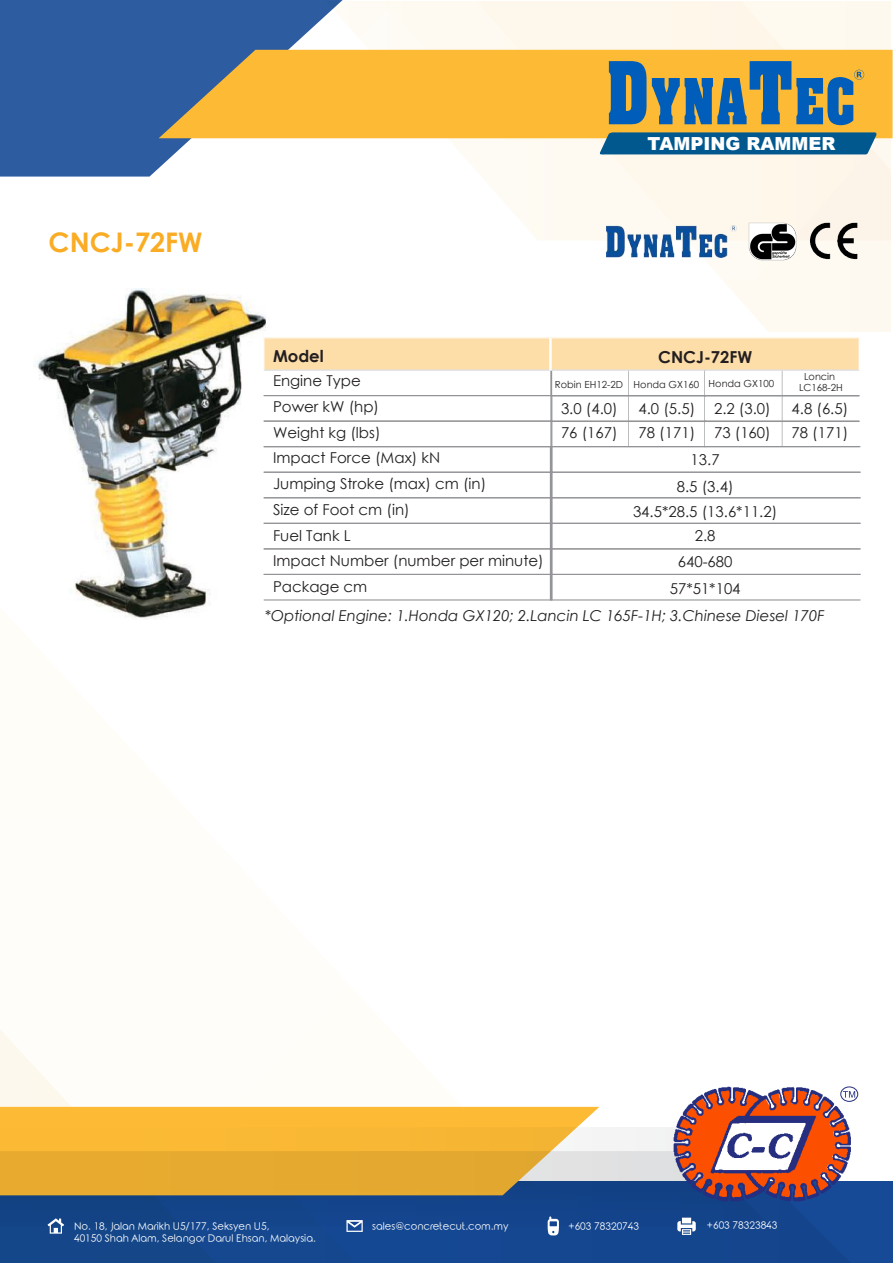
<style>
.page{position:relative;width:893px;height:1263px;background:#fff}
.page>*{position:absolute;margin:0;border:0;box-sizing:border-box;transform-origin:0 0}
.t1{font:700 27px "Century Gothic";color:#f9ac24}
.t2{font:900 18px "Arial";color:#fff}
.t3{font:700 16.5px "Century Gothic";color:#231f20}
.t4{font:15px/25.8px "Century Gothic";color:#231f20;text-align:center}
.t5{font:italic 15px "Century Gothic";color:#231f20}
.t6{font:10.05px/12.1px "Rounded Elegance";color:#fff}
.t7{font:9.75px/11.7px "Century Gothic";color:#231f20;text-align:center}
</style>
<div class="page">
<div style="left:0;top:1181px;width:893px;height:82px;background:#164a96"></div>
<svg style="left:0;top:0;width:387px;height:177px;fill:#2d5ca0"></svg>
<svg style="left:159px;top:50px;width:734px;height:88px;fill:#fdbb35"></svg>
<div style="left:0;top:1107px;width:599px;height:20px;background:#fdbb35"></div>
<svg style="left:0;top:1127px;width:850px;height:136px"></svg>
<svg style="left:0;top:1151px;width:771px;height:75px"></svg>
<svg style="left:48px;top:1218px;width:17px;height:16px"></svg>
<svg style="left:548px;top:1216px;width:11px;height:20px"></svg>
<svg style="left:346px;top:1220px;width:17px;height:12px"></svg>
<img style="left:666px;top:1086px;width:191px;height:122px">
<svg style="left:675px;top:1090px;width:180px;height:109px"></svg>
<div style="left:840px;top:1086px;width:18px;height:16px;border:1px solid #252e7f;border-radius:50%"></div>
<svg style="left:609px;top:61px;width:37px;height:63px"></svg>
<svg style="left:652px;top:61px;width:212px;height:64px"></svg>
<svg style="left:677px;top:1218px;width:19px;height:17px"></svg>
<svg style="left:599px;top:132px;width:278px;height:23px"></svg>
<img style="left:606px;top:225px;width:130px;height:32px">
<img style="left:748px;top:222px;width:48px;height:38px">
<img style="left:803px;top:216px;width:64px;height:51px">
<img style="left:35px;top:289px;width:235px;height:330px">
<svg style="left:263px;top:337px;width:598px;height:263px"></svg>
<h1 class="t1" style="left:49px;top:222px;width:155px">CNCJ-72FW</h1>
<p class="t2" style="left:648px;top:130px;width:189px">TAMPING RAMMER</p>
<p class="t3" style="left:273px;top:343px;width:52px">Model</p>
<p class="t4" style="left:273px;top:368px;width:272px;text-align:left">Engine Type<br>Power kW (hp)<br>Weight kg (lbs)<br>Impact Force (Max) kN<br>Jumping Stroke (max) cm (in)<br>Size of Foot cm (in)<br>Fuel Tank L<br>Impact Number (number per minute)<br>Package cm</p>
<p class="t3" style="left:658px;top:344px;width:96px">CNCJ-72FW</p>
<p class="t7" style="left:634px;top:378px;width:142px">Honda GX160 Honda GX100</p>
<p class="t7" style="left:799px;top:370px;width:45px">Loncin<br>LC168-2H</p>
<p class="t4" style="left:714px;top:395px;width:58px">2.2 (3.0)</p>
<p class="t4" style="left:791px;top:395px;width:58px">4.8 (6.5)</p>
<p class="t7" style="left:555px;top:378px;width:70px">Robin EH12-2D</p>
<p class="t4" style="left:561px;top:395px;width:58px">3.0 (4.0)</p>
<p class="t4" style="left:638px;top:395px;width:58px">4.0 (5.5)</p>
<p class="t4" style="left:561px;top:420px;width:58px">76 (167)</p>
<p class="t4" style="left:638px;top:420px;width:134px">78 (171) 73 (160)</p>
<p class="t4" style="left:791px;top:420px;width:58px">78 (171)</p>
<p class="t4" style="left:633px;top:447px;width:146px">13.7<br>8.5 (3.4)<br>34.5*28.5 (13.6*11.2)</p>
<p class="t4" style="left:670px;top:522px;width:72px;line-height:26.7px">2.8<br>640-680<br>57*51*104</p>
<p class="t5" style="left:265px;top:605px;width:561px">*Optional Engine: 1.Honda GX120; 2.Lancin LC 165F-1H; 3.Chinese Diesel 170F</p>
<p class="t6" style="left:74px;top:1221px;width:243px">No. 18, Jalan Marikh U5/177, Seksyen U5,<br>40150 Shah Alam, Selangor Darul Ehsan, Malaysia.</p>
<p class="t6" style="left:372px;top:1221px;width:138px">sales@concretecut.com.my</p>
<p class="t6" style="left:568px;top:1221px;width:72px">+603 78320743</p>
<p class="t6" style="left:707px;top:1220px;width:72px">+603 78323843</p>
</div>
